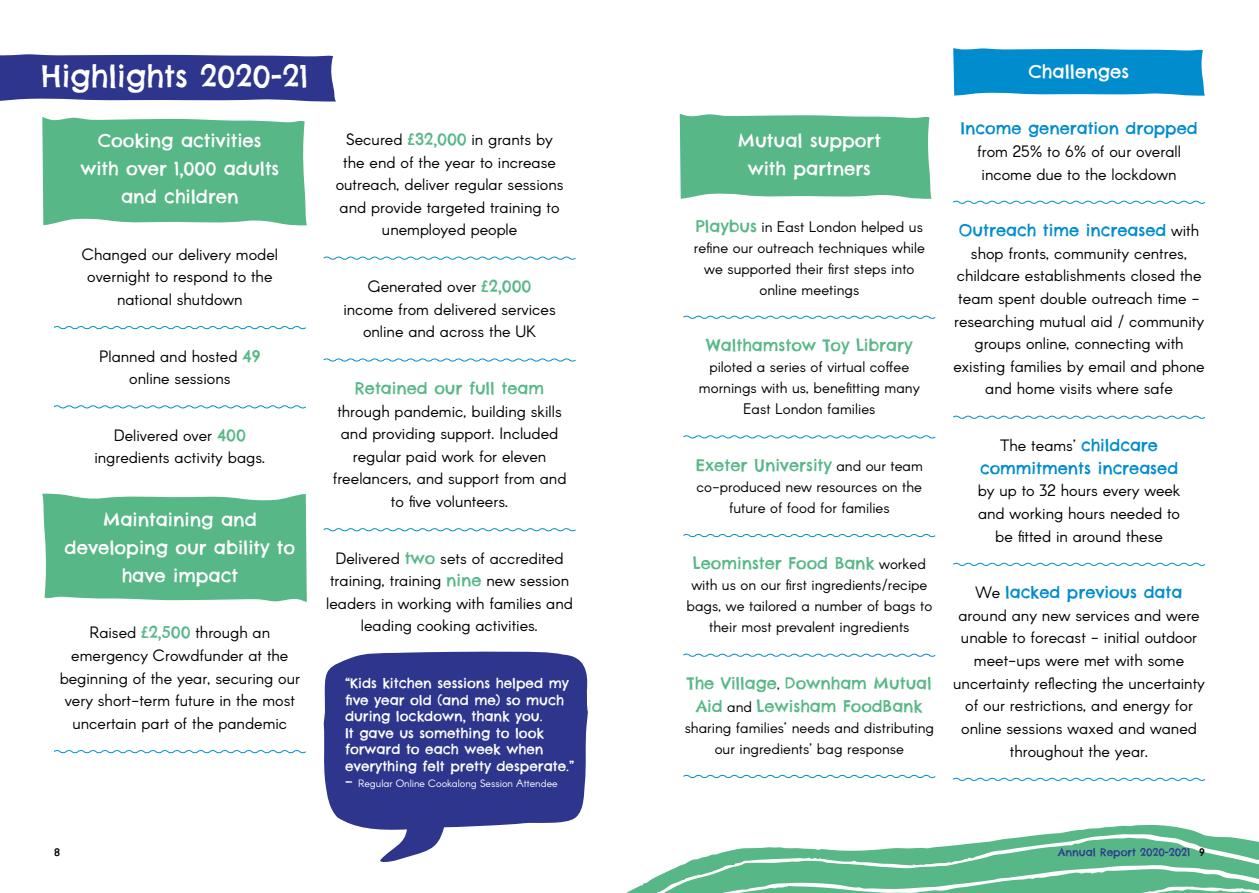
<style>
.page{position:relative;width:1259px;height:893px;background:#fff}
.page>*{position:absolute;margin:0;border:0;box-sizing:border-box;transform-origin:0 0}
.t1{font:30px "Chelsea Market";color:#fff}
.t2{font:18px/28px "Chelsea Market";color:#fff;text-align:center}
.t3{font:16.2px/22.6px "Arcon";color:#000;text-align:center}
.t4{font:16.2px/22.6px "Chelsea Market";color:#57b787;text-align:center}
.t5{font:16.2px "Chelsea Market";color:#008ccd}
.t6{font:15px/21px "Arcon";color:#000;text-align:center}
.t7{font:13.5px/16.5px "Chelsea Market";color:#fff}
.t8{font:10.5px "Arcon";color:#fff}
.t9{font:10.5px "Chelsea Market";color:#2d368c}
.t10{font:10.5px "Chelsea Market";color:#000}
.s1{font-family:"Chelsea Market";color:#57b787}
.s2{font-family:"Chelsea Market";font-size:13.5px}
.s3{font-family:"Chelsea Market";font-size:16.2px;color:#57b787}
.s4{font-family:"Arcon";font-size:15px;color:#000}
.s5{font-family:"Arcon";color:#000}
.s6{font-family:"Chelsea Market";color:#008ccd}
</style>
<div class="page">
<svg style="left:1023px;top:825px;width:194px;height:12px"></svg>
<svg style="left:626px;top:837px;width:633px;height:56px"></svg>
<svg style="left:42px;top:117px;width:265px;height:108px;background:#62bb8f"></svg>
<svg style="left:680px;top:114px;width:251px;height:85px;background:#62bb8f"></svg>
<svg style="left:953px;top:48px;width:252px;height:48px;background:#1595d1"></svg>
<svg style="left:42px;top:494px;width:265px;height:108px;background:#62bb8f"></svg>
<svg style="left:0;top:54px;width:336px;height:48px;background:#3c4594"></svg>
<svg style="left:53px;top:326px;width:253px;height:4px"></svg>
<svg style="left:53px;top:405px;width:253px;height:4px"></svg>
<svg style="left:53px;top:750px;width:253px;height:4px"></svg>
<svg style="left:683px;top:315px;width:253px;height:4px"></svg>
<svg style="left:683px;top:435px;width:253px;height:4px"></svg>
<svg style="left:683px;top:534px;width:253px;height:4px"></svg>
<svg style="left:683px;top:653px;width:253px;height:4px"></svg>
<svg style="left:683px;top:774px;width:253px;height:4px"></svg>
<svg style="left:323px;top:256px;width:253px;height:4px"></svg>
<svg style="left:323px;top:358px;width:253px;height:4px"></svg>
<svg style="left:323px;top:528px;width:253px;height:4px"></svg>
<svg style="left:953px;top:200px;width:253px;height:4px"></svg>
<svg style="left:953px;top:415px;width:253px;height:4px"></svg>
<svg style="left:953px;top:562px;width:253px;height:4px"></svg>
<svg style="left:953px;top:777px;width:253px;height:4px"></svg>
<svg style="left:323px;top:651px;width:265px;height:211px;fill:#2d368c"></svg>
<h1 class="t1" style="left:41px;top:57px;width:268px">Highlights 2020-21</h1>
<p class="t2" style="left:80px;top:126px;width:200px">Cooking activities with over 1,000 adults and children</p>
<p class="t3" style="left:82px;top:244px;width:198px">Changed our delivery model overnight to respond to the national shutdown</p>
<p class="t3" style="left:99px;top:346px;width:163px">Planned and hosted <span class="s1">49 </span>online sessions</p>
<p class="t3" style="left:94px;top:425px;width:173px">Delivered over <span class="s1">400 </span>ingredients activity bags.</p>
<p class="t2" style="left:65px;top:505px;width:232px">Maintaining and developing our ability to have impact</p>
<p class="t3" style="left:60px;top:623px;width:242px">Raised <span class="s1">£2,500</span> through an emergency Crowdfunder at the beginning of the year, securing our very short-term future in the most uncertain part of the pandemic</p>
<p class="t3" style="left:336px;top:129px;width:229px">Secured <span class="s1">£32,000</span> in grants by the end of the year to increase outreach, deliver regular sessions and provide targeted training to unemployed people</p>
<p class="t3" style="left:343px;top:276px;width:214px">Generated over <span class="s1">£2,000 </span>income from delivered services online and across the UK</p>
<p class="t4" style="left:355px;top:377px;width:191px">Retained our full team</p>
<p class="t3" style="left:333px;top:401px;width:235px">through pandemic, building skills and providing support. Included regular paid work for eleven freelancers, and support from and to five volunteers.</p>
<p class="t3" style="left:326px;top:548px;width:248px">Delivered <span class="s1">two</span> sets of accredited training, training <span class="s1">nine</span> new session leaders in working with families and leading cooking activities.</p>
<p class="t7" style="left:345px;top:675px;width:231px">“Kids kitchen sessions helped my five year old (and me) so much during lockdown, thank you.<br>It gave us something to look forward to each week when everything felt pretty desperate.”</p>
<p class="t8" style="left:345px;top:777px;width:214px"><span class="s2">–</span> Regular Online Cookalong Session Attendee</p>
<p class="t2" style="left:738px;top:126px;width:145px">Mutual support with partners</p>
<p class="t6" style="left:694px;top:217px;width:233px"><span class="s3">Playbus</span> in East London helped us refine our outreach techniques while we supported their first steps into online meetings</p>
<p class="t4" style="left:706px;top:334px;width:208px">Walthamstow Toy Library</p>
<p class="t6" style="left:699px;top:357px;width:222px">piloted a series of virtual coffee mornings with us, benefitting many<br>East London families</p>
<p class="t4" style="left:696px;top:453px;width:229px">Exeter University <span class="s4">and our team</span></p>
<p class="t6" style="left:696px;top:477px;width:227px">co-produced new resources on the future of food for families</p>
<p class="t4" style="left:693px;top:552px;width:234px">Leominster Food Bank <span class="s4">worked</span></p>
<p class="t6" style="left:686px;top:576px;width:247px">with us on our first ingredients/recipe bags, we tailored a number of bags to their most prevalent ingredients</p>
<p class="t4" style="left:687px;top:672px;width:246px">The Village<span class="s4">,</span> Downham Mutual<br>Aid <span class="s4">and</span> Lewisham FoodBank</p>
<p class="t6" style="left:684px;top:718px;width:251px">sharing families’ needs and distributing our ingredients’ bag response</p>
<p class="t2" style="left:1029px;top:57px;width:102px">Challenges</p>
<p class="t5" style="left:960px;top:118px;width:239px">Income generation dropped</p>
<p class="t3" style="left:977px;top:141px;width:205px;text-align:left">from 25% to 6% of our overall income due to the lockdown</p>
<p class="t5" style="left:959px;top:220px;width:242px">Outreach time increased <span class="s5">with</span></p>
<p class="t3" style="left:953px;top:243px;width:253px">shop fronts, community centres, childcare establishments closed the team spent double outreach time - researching mutual aid / community groups online, connecting with existing families by email and phone and home visits where safe</p>
<p class="t3" style="left:1000px;top:435px;width:159px">The teams’ <span class="s6">childcare</span></p>
<p class="t5" style="left:980px;top:457px;width:200px">commitments increased</p>
<p class="t3" style="left:978px;top:481px;width:204px">by up to 32 hours every week and working hours needed to be fitted in around these</p>
<p class="t5" style="left:976px;top:582px;width:208px"><span class="s5">We</span> lacked previous data</p>
<p class="t3" style="left:953px;top:605px;width:253px">around any new services and were unable to forecast - initial outdoor meet-ups were met with some uncertainty reflecting the uncertainty of our restrictions, and energy for online sessions waxed and waned throughout the year.</p>
<p class="t9" style="left:1058px;top:845px;width:133px">Annual Report 2020-2021</p>
<p class="t10" style="left:54px;top:845px;width:8px">8</p>
<p class="t10" style="left:1199px;top:845px;width:7px">9</p>
</div>
